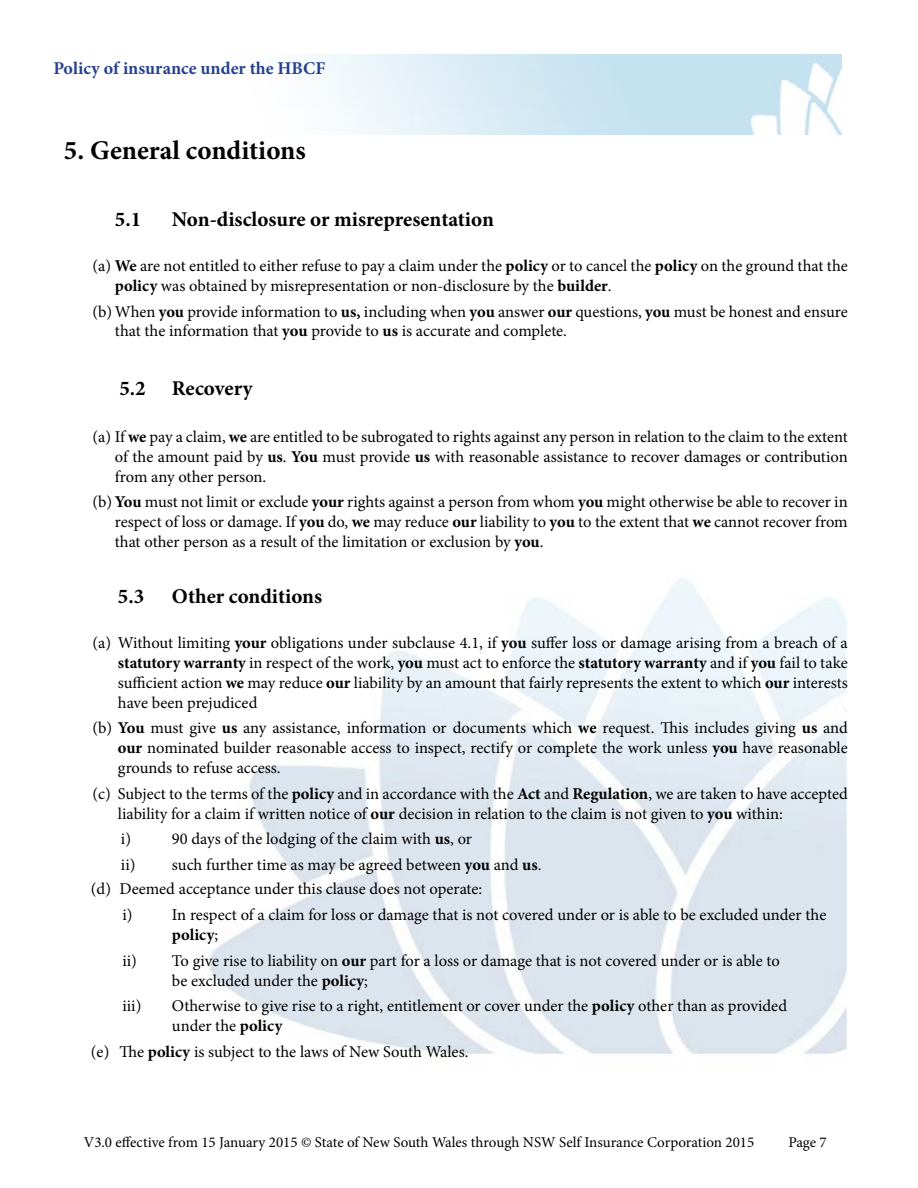
<style>
.page{position:relative;width:918px;height:1188px;background:#fff}
.page>*{position:absolute;margin:0;border:0;box-sizing:border-box;transform-origin:0 0}
.t1{font:700 27px "Minion Pro";color:#000}
.t2{font:700 21px "Minion Pro";color:#000}
.t3{font:700 18px "Minion Pro";color:#25408f}
.t4{font:16.5px/19.8px "Minion Pro";letter-spacing:-.005em;color:#000}
.t5{font:15px "Minion Pro";color:#000}
.s1{font-weight:700}
</style>
<div class="page">
<img style="left:209px;top:578px;width:638px;height:476px">
<img style="left:318px;top:54px;width:524px;height:81px">
<p class="t3" style="left:54px;top:56px;width:273px">Policy of insurance under the HBCF</p>
<h1 class="t1" style="left:64px;top:131px;width:243px">5. General conditions</h1>
<p class="t2" style="left:115px;top:204px;width:28px">5.1</p>
<p class="t2" style="left:172px;top:204px;width:324px">Non-disclosure or misrepresentation</p>
<p class="t4" style="left:115px;top:256px;width:734px;text-indent:-23px">(a) <span class="s1">We</span> are not entitled to either refuse to pay a claim under the <span class="s1">policy</span> or to cancel the <span class="s1">policy</span> on the ground that the <span class="s1">policy</span> was obtained by misrepresentation or non-disclosure by the <span class="s1">builder</span>.</p>
<p class="t4" style="left:115px;top:302px;width:734px;text-indent:-23px">(b) When <span class="s1">you</span> provide information to <span class="s1">us,</span> including when <span class="s1">you</span> answer <span class="s1">our</span> questions, <span class="s1">you</span> must be honest and ensure that the information that <span class="s1">you</span> provide to <span class="s1">us</span> is accurate and complete.</p>
<p class="t2" style="left:119px;top:374px;width:135px">5.2 Recovery</p>
<p class="t4" style="left:115px;top:427px;width:735px;text-align:justify;text-indent:-22px">(a) If <span class="s1">we</span> pay a claim, <span class="s1">we</span> are entitled to be subrogated to rights against any person in relation to the claim to the extent of the amount paid by <span class="s1">us</span>. <span class="s1">You</span> must provide <span class="s1">us</span> with reasonable assistance to recover damages or contribution from any other person.</p>
<p class="t4" style="left:115px;top:492px;width:734px;text-align:justify;text-indent:-22px">(b) <span class="s1">You</span> must not limit or exclude <span class="s1">your</span> rights against a person from whom <span class="s1">you</span> might otherwise be able to recover in respect of loss or damage. If <span class="s1">you</span> do, <span class="s1">we</span> may reduce <span class="s1">our</span> liability to <span class="s1">you</span> to the extent that <span class="s1">we</span> cannot recover from that other person as a result of the limitation or exclusion by <span class="s1">you</span>.</p>
<p class="t2" style="left:118px;top:581px;width:28px">5.3</p>
<p class="t2" style="left:172px;top:581px;width:152px">Other conditions</p>
<p class="t4" style="left:118px;top:633px;width:731px;text-align:justify;text-indent:-25px">(a) Without limiting <span class="s1">your</span> obligations under subclause 4.1, if <span class="s1">you</span> suffer loss or damage arising from a breach of a <span class="s1">statutory warranty</span> in respect of the work, <span class="s1">you</span> must act to enforce the <span class="s1">statutory warranty</span> and if <span class="s1">you</span> fail to take sufficient action <span class="s1">we</span> may reduce <span class="s1">our</span> liability by an amount that fairly represents the extent to which <span class="s1">our</span> interests have been prejudiced</p>
<p class="t4" style="left:118px;top:718px;width:731px;text-align:justify;text-indent:-26px">(b) <span class="s1">You</span> must give <span class="s1">us</span> any assistance, information or documents which <span class="s1">we</span> request. This includes giving <span class="s1">us</span> and <span class="s1">our</span> nominated builder reasonable access to inspect, rectify or complete the work unless <span class="s1">you</span> have reasonable grounds to refuse access.</p>
<p class="t4" style="left:118px;top:784px;width:731px;text-indent:-26px">(c) Subject to the terms of the <span class="s1">policy</span> and in accordance with the <span class="s1">Act</span> and <span class="s1">Regulation</span>, we are taken to have accepted liability for a claim if written notice of <span class="s1">our</span> decision in relation to the claim is not given to <span class="s1">you</span> within:</p>
<p class="t4" style="left:121px;top:829px;width:12px">i)</p>
<p class="t4" style="left:121px;top:826px;width:422px;line-height:25.8px;text-indent:51px">90 days of the lodging of the claim with <span class="s1">us</span>, or<br>ii) such further time as may be agreed between <span class="s1">you</span> and <span class="s1">us</span>.</p>
<p class="t4" style="left:122px;top:876px;width:705px;line-height:25.8px;text-indent:-31px">(d) Deemed acceptance under this clause does not operate:<br>i) In respect of a claim for loss or damage that is not covered under or is able to be excluded under the</p>
<p class="t4" style="left:122px;top:922px;width:659px;line-height:25.8px;text-indent:50px"><span class="s1">policy</span>;<br>ii) To give rise to liability on <span class="s1">our</span> part for a loss or damage that is not covered under or is able to</p>
<p class="t4" style="left:172px;top:971px;width:198px">be excluded under the <span class="s1">policy</span>;</p>
<p class="t4" style="left:122px;top:996px;width:20px">iii)</p>
<p class="t4" style="left:172px;top:996px;width:617px">Otherwise to give rise to a right, entitlement or cover under the <span class="s1">policy</span> other than as provided under the <span class="s1">policy</span></p>
<p class="t4" style="left:91px;top:1042px;width:379px">(e) The <span class="s1">policy</span> is subject to the laws of New South Wales.</p>
<p class="t5" style="left:84px;top:1132px;width:672px">V3.0 effective from 15 January 2015 © State of New South Wales through NSW Self Insurance Corporation 2015</p>
<p class="t5" style="left:788px;top:1132px;width:40px">Page 7</p>
</div>
